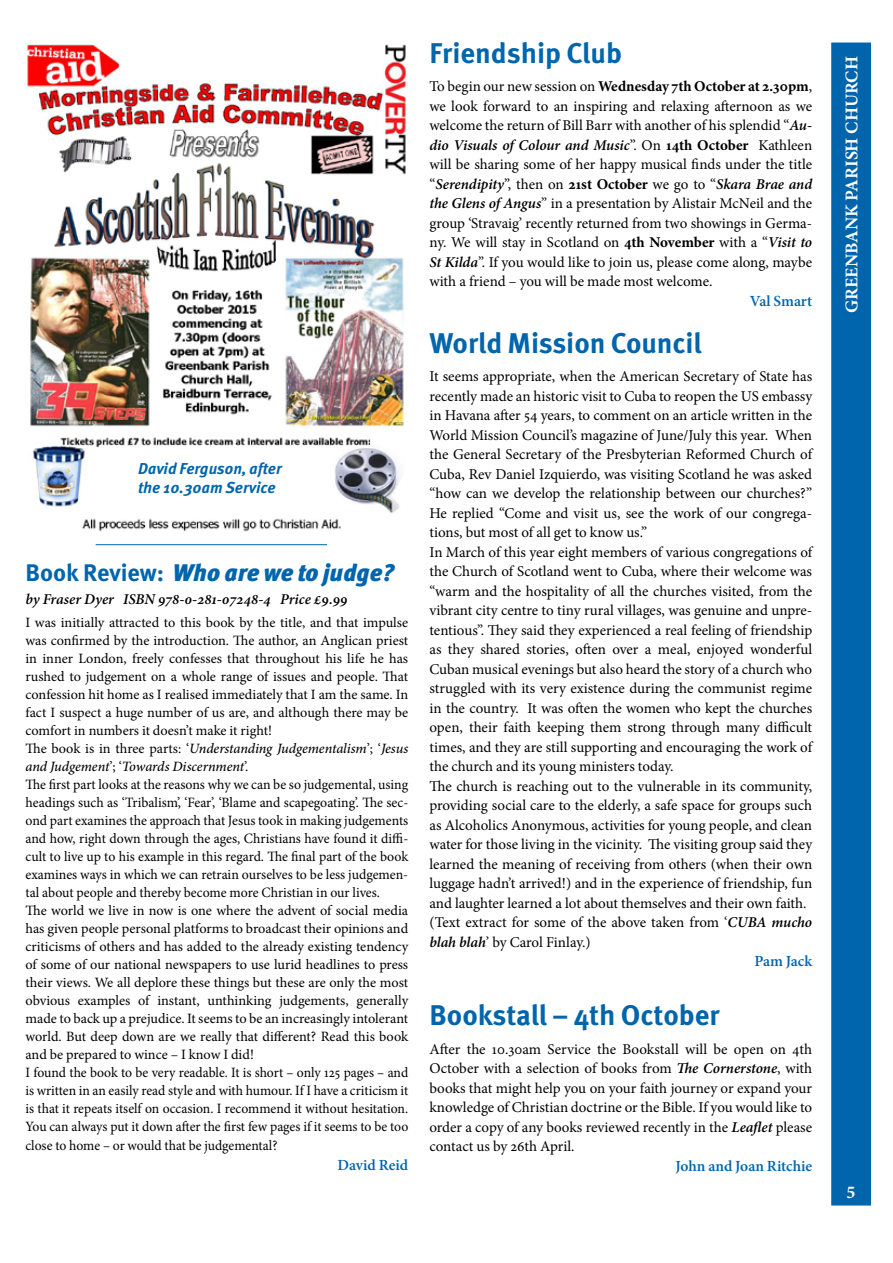
<style>
.page{position:relative;width:893px;height:1263px;background:#fff}
.page>*{position:absolute;margin:0;border:0;box-sizing:border-box;transform-origin:0 0}
.t1{font:700 28.5px "Meta Pro";color:#0065ac}
.t2{font:italic 900 24px "Meta Pro";color:#0065ac}
.t3{font:700 18px "Minion Pro";color:#fff}
.t4{font:italic 700 15.75px/18.8px "Meta Pro";color:#0065ac}
.t5{font:600 15.45px "Minion Pro";letter-spacing:-.005em;color:#0065ac}
.t6{font:15px/19.5px "Minion Pro";color:#000;text-align:justify}
.t7{font:italic 600 15px "Minion Pro";color:#000}
.t8{font:14.25px/18px "Minion Pro";color:#000}
.t9{font:14.25px "Minion Pro";color:#000;scale:.96 1}
.s1{font-weight:700;font-style:normal}
.s2{font-weight:500;font-style:italic}
.s3{font-weight:700}
.s4{font-weight:600;font-style:italic}
</style>
<div class="page">
<hr style="left:96px;top:544px;width:231px;height:1px;background:#0065ac">
<img style="left:26px;top:43px;width:381px;height:489px">
<div style="left:831px;top:43px;width:40px;height:1162px;background:#0065ac;border:2px solid #0065ac"></div>
<p class="t4" style="left:138px;top:460px;width:145px">David Ferguson, after the 10.30am Service</p>
<h2 class="t2" style="left:26px;top:557px;width:370px"><span class="s1">Book Review:</span> Who are we to judge?</h2>
<p class="t7" style="left:26px;top:589px;width:324px">by Fraser Dyer ISBN 978-0-281-07248-4 Price £9.99</p>
<p class="t8" style="left:26px;top:613px;width:384px">I was initially attracted to this book by the title, and that impulse was confirmed by the introduction. The author, an Anglican priest in inner London, freely confesses that throughout his life he has rushed to judgement on a whole range of issues and people. That confession hit home as I realised immediately that I am the same. In fact I suspect a huge number of us are, and although there may be comfort in numbers it doesn’t make it right!<br>The book is in three parts: ‘<span class="s2">Understanding Judgementalism</span>’; ‘<span class="s2">Jesus and Judgement</span>’; ‘<span class="s2">Towards Discernment</span>’.<br>The first part looks at the reasons why we can be so judgemental, using headings such as ‘Tribalism’, ‘Fear’, ‘Blame and scapegoating’. The sec&shy;ond part examines the approach that Jesus took in making judgements and how, right down through the ages, Christians have found it diffi&shy;cult to live up to his example in this regard. The final part of the book examines ways in which we can retrain ourselves to be less judgemen&shy;tal about people and thereby become more Christian in our lives.<br>The world we live in now is one where the advent of social media has given people personal platforms to broadcast their opinions and criticisms of others and has added to the already existing tendency of some of our national newspapers to use lurid headlines to press their views. We all deplore these things but these are only the most obvious examples of instant, unthinking judgements, generally made to back up a prejudice. It seems to be an increasingly intolerant world. But deep down are we really that different? Read this book and be prepared to wince – I know I did!<br>I found the book to be very readable. It is short – only 125 pages – and is written in an easily read style and with humour. If I have a criticism it is that it repeats itself on occasion. I recommend it without hesitation.<br>You can always put it down after the first few pages if it seems to be too</p>
<p class="t9" style="left:26px;top:1136px;width:264px">close to home – or would that be judgemental?</p>
<p class="t5" style="left:337px;top:1154px;width:72px">David Reid</p>
<h1 class="t1" style="left:429px;top:35px;width:194px">Friendship Club</h1>
<p class="t6" style="left:429px;top:77px;width:384px">To begin our new session on <span class="s3">Wednesday 7th October at 2.30pm</span>, we look forward to an inspiring and relaxing afternoon as we welcome the return of Bill Barr with another of his splendid “<span class="s4">Au&shy;dio Visuals of Colour and Music</span>”. On <span class="s3">14th October</span> Kathleen will be sharing some of her happy musical finds under the title “<span class="s4">Serendipity</span>”, then on <span class="s3">21st October</span> we go to “<span class="s4">Skara Brae and the Glens of Angus</span>” in a presentation by Alistair McNeil and the group ‘Stravaig’ recently returned from two showings in Germa&shy;ny. We will stay in Scotland on <span class="s3">4th November</span> with a “<span class="s4">Visit to St Kilda</span>”. If you would like to join us, please come along, maybe with a friend – you will be made most welcome.</p>
<p class="t5" style="left:750px;top:290px;width:64px">Val Smart</p>
<h1 class="t1" style="left:429px;top:325px;width:274px">World Mission Council</h1>
<p class="t6" style="left:429px;top:367px;width:384px;text-align:left">It seems appropriate, when the American Secretary of State has recently made an historic visit to Cuba to reopen the US embassy in Havana after 54 years, to comment on an article written in the World Mission Council’s magazine of June/July this year. When the General Secretary of the Presbyterian Reformed Church of Cuba, Rev Daniel Izquierdo, was visiting Scotland he was asked “how can we develop the relationship between our churches?” He replied “Come and visit us, see the work of our congrega&shy;tions, but most of all get to know us.”<br>In March of this year eight members of various congregations of the Church of Scotland went to Cuba, where their welcome was “warm and the hospitality of all the churches visited, from the vibrant city centre to tiny rural villages, was genuine and unpre&shy;tentious”. They said they experienced a real feeling of friendship as they shared stories, often over a meal, enjoyed wonderful Cuban musical evenings but also heard the story of a church who struggled with its very existence during the communist regime in the country. It was often the women who kept the churches open, their faith keeping them strong through many difficult times, and they are still supporting and encouraging the work of the church and its young ministers today.<br>The church is reaching out to the vulnerable in its community, providing social care to the elderly, a safe space for groups such as Alcoholics Anonymous, activities for young people, and clean water for those living in the vicinity. The visiting group said they learned the meaning of receiving from others (when their own luggage hadn’t arrived!) and in the experience of friendship, fun and laughter learned a lot about themselves and their own faith. (Text extract for some of the above taken from ‘<span class="s4">CUBA mucho blah blah</span>’ by Carol Finlay.)</p>
<p class="t5" style="left:754px;top:951px;width:59px">Pam Jack</p>
<h1 class="t1" style="left:429px;top:997px;width:292px">Bookstall – 4th October</h1>
<p class="t6" style="left:429px;top:1039px;width:384px">After the 10.30am Service the Bookstall will be open on 4th October with a selection of books from <span class="s4">The Cornerstone</span>, with books that might help you on your faith journey or expand your knowledge of Christian doctrine or the Bible. If you would like to order a copy of any books reviewed recently in the <span class="s4">Leaflet</span> please contact us by 26th April.</p>
<p class="t5" style="left:675px;top:1155px;width:138px">John and Joan Ritchie</p>
<p class="t3" style="left:839px;top:313px;width:258px;rotate:-90deg">GREENBANK PARISH CHURCH</p>
<p class="t3" style="left:847px;top:1180px;width:10px">5</p>
</div>
